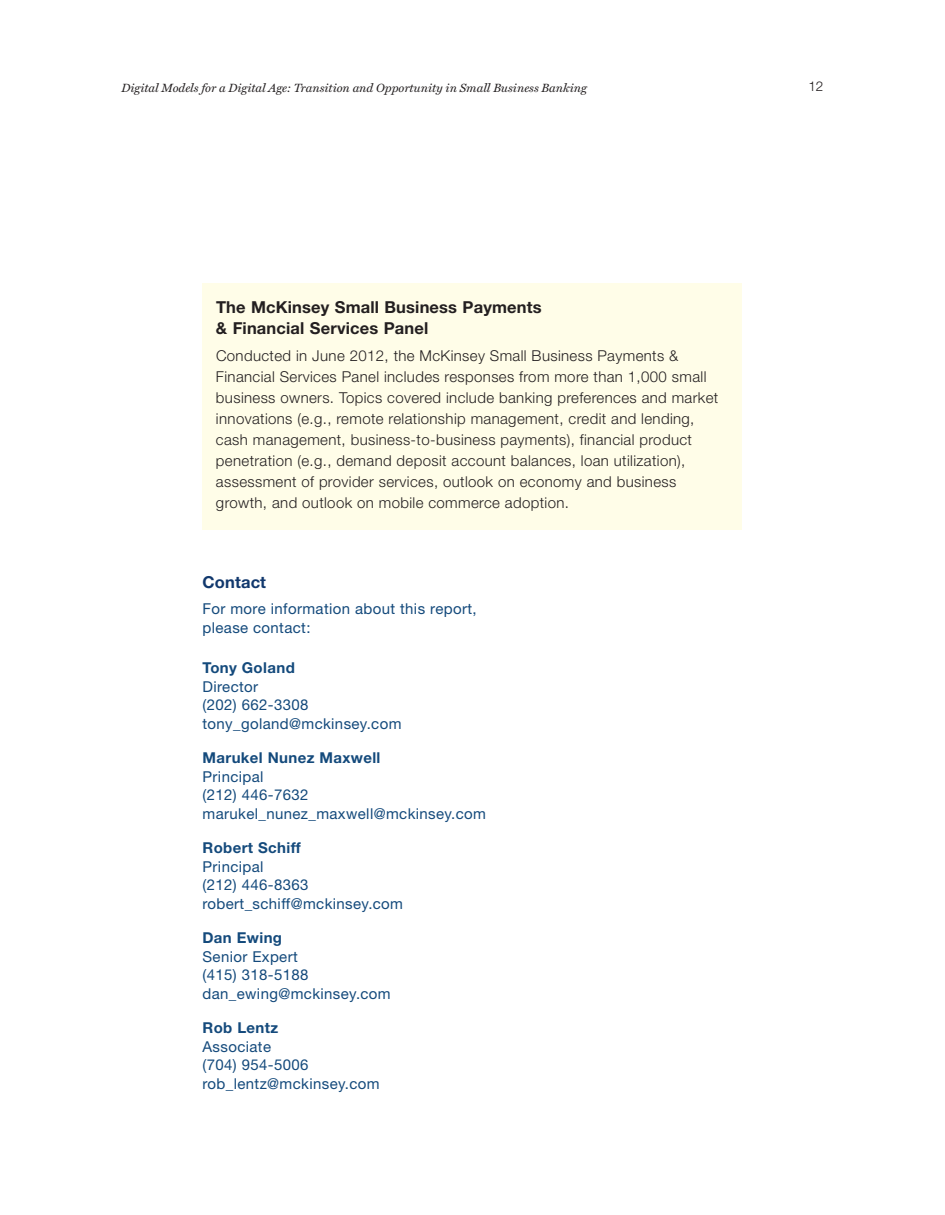
<style>
.page{position:relative;width:945px;height:1215px;background:#fff}
.page>*{position:absolute;margin:0;border:0;box-sizing:border-box;transform-origin:0 0}
.t1{font:700 16.5px/21px "Helvetica Neue LT Std";letter-spacing:.01em;color:#231f20}
.t2{font:700 16.5px "Helvetica Neue LT Std";letter-spacing:.01em;color:#11386d}
.t3{font:300 15px/21px "Helvetica Neue LT Std";letter-spacing:.025em;color:#231f20}
.t4{font:15px/18.8px "Helvetica Neue LT Std";letter-spacing:.025em;color:#144a7c}
.t5{font:700 15px "Helvetica Neue LT Std";letter-spacing:.025em;color:#144a7c}
.t6{font:300 13.5px "Helvetica Neue LT Std";color:#231f20}
.t7{font:italic 12px "Miller Text";color:#231f20}
</style>
<div class="page">
<div style="left:202px;top:283px;width:540px;height:247px;background:#fffde8"></div>
<p class="t7" style="left:122px;top:81px;width:467px">Digital Models for a Digital Age: Transition and Opportunity in Small Business Banking</p>
<p class="t6" style="left:808px;top:81px;width:17px">12</p>
<p class="t1" style="left:216px;top:298px;width:327px">The McKinsey Small Business Payments &amp; Financial Services Panel</p>
<p class="t3" style="left:216px;top:347px;width:504px">Conducted in June 2012, the McKinsey Small Business Payments &amp; Financial Services Panel includes responses from more than 1,000 small business owners. Topics covered include banking preferences and market innovations (e.g., remote relationship management, credit and lending, cash management, business-to-business payments), financial product penetration (e.g., demand deposit account balances, loan utilization), assessment of provider services, outlook on economy and business growth, and outlook on mobile commerce adoption.</p>
<p class="t2" style="left:202px;top:577px;width:65px">Contact</p>
<p class="t4" style="left:202px;top:600px;width:276px;line-height:19.5px">For more information about this report, please contact:</p>
<p class="t5" style="left:202px;top:662px;width:94px">Tony Goland</p>
<p class="t4" style="left:202px;top:678px;width:201px">Director<br>(202) 662-3308 tony_goland@mckinsey.com</p>
<p class="t5" style="left:202px;top:752px;width:180px">Marukel Nunez Maxwell</p>
<p class="t4" style="left:202px;top:768px;width:285px">Principal<br>(212) 446-7632 marukel_nunez_maxwell@mckinsey.com</p>
<p class="t5" style="left:202px;top:842px;width:100px">Robert Schiff</p>
<p class="t4" style="left:203px;top:858px;width:202px">Principal<br>(212) 446-8363 robert_schiff@mckinsey.com</p>
<p class="t5" style="left:203px;top:932px;width:81px">Dan Ewing</p>
<p class="t4" style="left:203px;top:948px;width:190px">Senior Expert<br>(415) 318-5188 dan_ewing@mckinsey.com</p>
<p class="t5" style="left:203px;top:1022px;width:77px">Rob Lentz</p>
<p class="t4" style="left:203px;top:1038px;width:179px">Associate<br>(704) 954-5006 rob_lentz@mckinsey.com</p>
</div>
